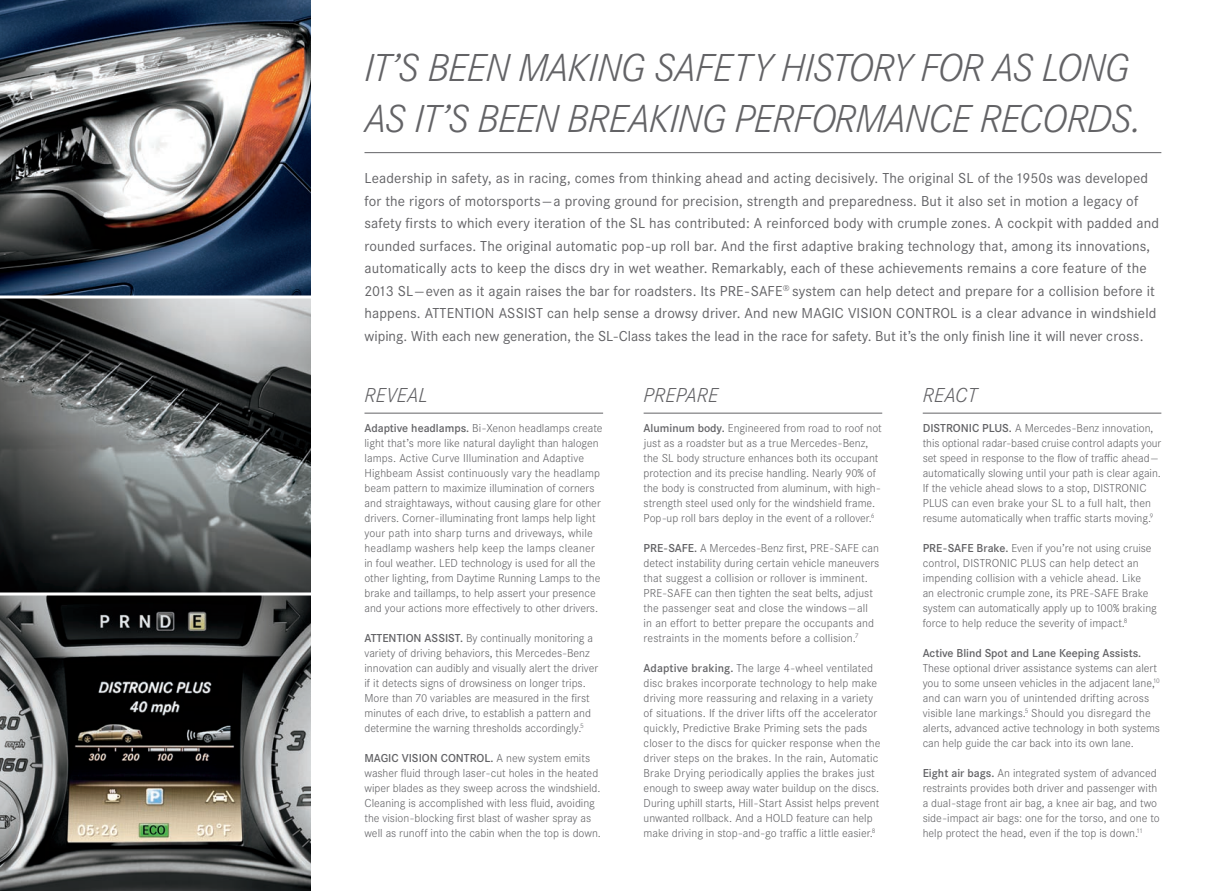
<style>
.page{position:relative;width:1215px;height:891px;background:#fff}
.page>*{position:absolute;margin:0;border:0;box-sizing:border-box;transform-origin:0 0}
.Headlines{font:italic 300 40.5px/51px "Corporate S";letter-spacing:-.03em;color:#636366}
.Subhead{font:italic 300 21px "Corporate S";color:#636366}
.Main_Body_KO{font:15px/22.5px "Corporate S";letter-spacing:.01em;color:#636366}
.Sidebar_GREY{font:300 12px/15px "Corporate S";color:#636366}
.s1{font-weight:600}
</style>
<div class="page">
<img style="left:0;top:0;width:310px;height:891px">
<hr style="left:0;top:296px;width:323px;height:2px;background:#fff">
<svg style="left:0;top:592px;width:311px;height:4px"></svg>
<hr style="left:364px;top:413px;width:239px;height:1px;background:#636366">
<hr style="left:644px;top:413px;width:238px;height:1px;background:#636366">
<hr style="left:923px;top:413px;width:238px;height:1px;background:#636366">
<hr style="left:364px;top:152px;width:797px;height:1px;background:#636366">
<p class="Headlines" style="left:364px;top:43px;width:779px">IT’S BEEN MAKING SAFETY HISTORY FOR AS LONG<br>AS IT’S BEEN BREAKING PERFORMANCE RECORDS.</p>
<p class="Main_Body_KO" style="left:364px;top:167px;width:796px">Leadership in safety, as in racing, comes from thinking ahead and acting decisively. The original SL of the 1950s was developed for the rigors of motorsports — a proving ground for precision, strength and preparedness. But it also set in motion a legacy of safety firsts to which every iteration of the SL has contributed: A reinforced body with crumple zones. A cockpit with padded and rounded surfaces. The original automatic pop-up roll bar. And the first adaptive braking technology that, among its innovations, automatically acts to keep the discs dry in wet weather. Remarkably, each of these achievements remains a core feature of the 2013 SL—even as it again raises the bar for roadsters. Its PRE‑SAFE<sup>®</sup> system can help detect and prepare for a collision before it happens. ATTENTION ASSIST can help sense a drowsy driver. And new MAGIC VISION CONTROL is a clear advance in windshield wiping. With each new generation, the SL‑Class takes the lead in the race for safety. But it’s the only finish line it will never cross.</p>
<p class="Subhead" style="left:364px;top:383px;width:65px">REVEAL</p>
<p class="Sidebar_GREY" style="left:364px;top:421px;width:240px"><span class="s1">Adaptive headlamps.</span> Bi‑Xenon headlamps create light that’s more like natural daylight than halogen lamps. Active Curve Illumination and Adaptive Highbeam Assist continuously vary the headlamp beam pattern to maximize illumination of corners and straightaways, without causing glare for other drivers. Corner-illuminating front lamps help light your path into sharp turns and driveways, while headlamp washers help keep the lamps cleaner in foul weather. LED technology is used for all the other lighting, from Daytime Running Lamps to the brake and taillamps, to help assert your presence and your actions more effectively to other drivers.</p>
<p class="Sidebar_GREY" style="left:364px;top:631px;width:235px"><span class="s1">ATTENTION ASSIST.</span> By continually monitoring a variety of driving behaviors, this Mercedes-Benz innovation can audibly and visually alert the driver if it detects signs of drowsiness on longer trips.<br>More than 70 variables are measured in the first minutes of each drive, to establish a pattern and determine the warning thresholds accordingly.<sup>5</sup></p>
<p class="Sidebar_GREY" style="left:364px;top:751px;width:238px"><span class="s1">MAGIC VISION CONTROL.</span> A new system emits washer fluid through laser-cut holes in the heated wiper blades as they sweep across the windshield.<br>Cleaning is accomplished with less fluid, avoiding the vision-blocking first blast of washer spray as well as runoff into the cabin when the top is down.</p>
<p class="Subhead" style="left:644px;top:383px;width:76px">PREPARE</p>
<p class="Sidebar_GREY" style="left:644px;top:421px;width:240px"><span class="s1">Aluminum body.</span> Engineered from road to roof not just as a roadster but as a true Mercedes-Benz, the SL body structure enhances both its occupant protection and its precise handling. Nearly 90% of the body is constructed from aluminum, with high&shy;strength steel used only for the windshield frame.<br>Pop-up roll bars deploy in the event of a rollover.<sup>6</sup></p>
<p class="Sidebar_GREY" style="left:644px;top:541px;width:237px"><span class="s1">PRE-SAFE.</span> A Mercedes-Benz first, PRE-SAFE can detect instability during certain vehicle maneuvers</p>
<p class="Sidebar_GREY" style="left:644px;top:571px;width:226px">that suggest a collision or rollover is imminent.</p>
<p class="Sidebar_GREY" style="left:644px;top:586px;width:232px">PRE-SAFE can then tighten the seat belts, adjust the passenger seat and close the windows — all in an effort to better prepare the occupants and restraints in the moments before a collision.<sup>7</sup></p>
<p class="Sidebar_GREY" style="left:644px;top:661px;width:238px"><span class="s1">Adaptive braking.</span> The large 4‑wheel ventilated disc brakes incorporate technology to help make driving more reassuring and relaxing in a variety of situations. If the driver lifts off the accelerator quickly, Predictive Brake Priming sets the pads closer to the discs for quicker response when the driver steps on the brakes. In the rain, Automatic Brake Drying periodically applies the brakes just enough to sweep away water buildup on the discs.<br>During uphill starts, Hill-Start Assist helps prevent unwanted rollback. And a HOLD feature can help make driving in stop-and-go traffic a little easier.<sup>8</sup></p>
<p class="Subhead" style="left:923px;top:383px;width:56px">REACT</p>
<p class="Sidebar_GREY" style="left:923px;top:421px;width:240px"><span class="s1">DISTRONIC PLUS.</span> A Mercedes-Benz innovation, this optional radar-based cruise control adapts your set speed in response to the flow of traffic ahead— automatically slowing until your path is clear again.<br>If the vehicle ahead slows to a stop, DISTRONIC PLUS can even brake your SL to a full halt, then resume automatically when traffic starts moving.<sup>9</sup></p>
<p class="Sidebar_GREY" style="left:923px;top:541px;width:236px"><span class="s1">PRE-SAFE Brake.</span> Even if you’re not using cruise control, DISTRONIC PLUS can help detect an impending collision with a vehicle ahead. Like<br>an electronic crumple zone, its PRE‑SAFE Brake system can automatically apply up to 100% braking force to help reduce the severity of impact.<sup>8</sup></p>
<p class="Sidebar_GREY" style="left:923px;top:646px;width:239px"><span class="s1">Active Blind Spot and Lane Keeping Assists.<br></span>These optional driver assistance systems can alert you to some unseen vehicles in the adjacent lane,<sup>10 </sup>and can warn you of unintended drifting across visible lane markings.<sup>5</sup> Should you disregard the alerts, advanced active technology in both systems can help guide the car back into its own lane.</p>
<p class="Sidebar_GREY" style="left:923px;top:766px;width:239px"><span class="s1">Eight air bags.</span> An integrated system of advanced restraints provides both driver and passenger with a dual-stage front air bag, a knee air bag, and two side-impact air bags: one for the torso, and one to help protect the head, even if the top is down.<sup>11</sup></p>
</div>
